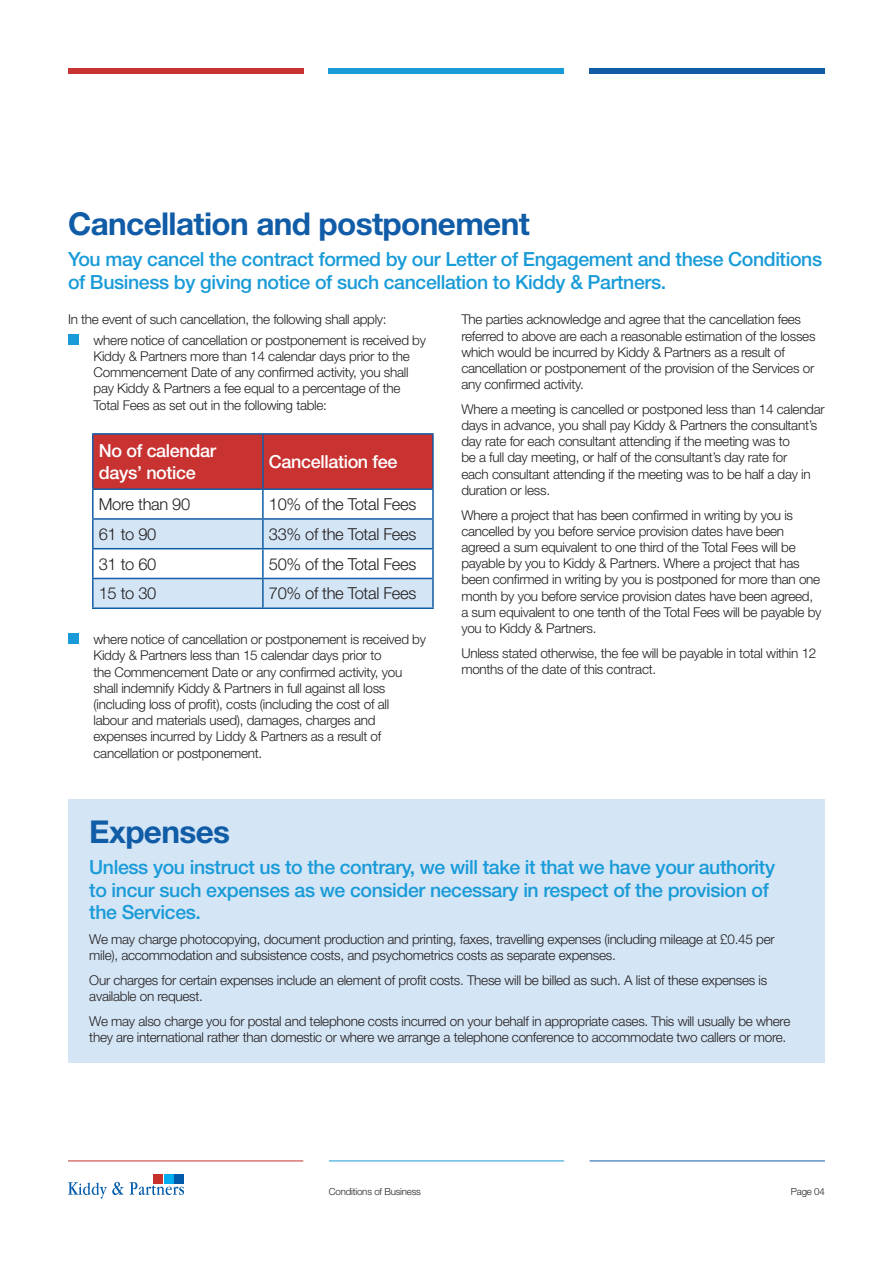
<style>
.page{position:relative;width:893px;height:1263px;background:#fff}
.page>*{position:absolute;margin:0;border:0;box-sizing:border-box;transform-origin:0 0}
.t1{font:700 31.5px "Helvetica Neue LT Std";letter-spacing:-.02em;color:#105ca6}
.t2{font:500 19.5px/22.5px "Helvetica Neue LT Std";letter-spacing:-.02em;color:#199bd8}
.t3{font:500 18px/21.6px "Helvetica Neue LT Std";letter-spacing:-.02em;color:#fff}
.t4{font:300 16.5px "Helvetica Neue LT Std";letter-spacing:-.02em;color:#231f20}
.t5{font:300 13.5px/16.2px "Helvetica Neue LT Std";letter-spacing:-.02em;color:#231f20}
.t6{font:300 9.75px "Helvetica Neue LT Std";letter-spacing:-.02em;color:#231f20}
</style>
<div class="page">
<div style="left:68px;top:68px;width:235px;height:6px;background:#c83231"></div>
<div style="left:329px;top:68px;width:235px;height:6px;background:#199bd8"></div>
<div style="left:590px;top:68px;width:235px;height:6px;background:#105ca6"></div>
<svg style="left:68px;top:1182px;width:56px;height:16px"></svg>
<svg style="left:130px;top:1182px;width:54px;height:13px"></svg>
<div style="left:154px;top:1174px;width:9px;height:10px;background:#c8302c"></div>
<div style="left:164px;top:1174px;width:10px;height:10px;background:#00aeef"></div>
<div style="left:175px;top:1174px;width:9px;height:10px;background:#015aaa"></div>
<hr style="left:329px;top:1161px;width:235px;height:1px;background:#199bd8">
<hr style="left:590px;top:1161px;width:235px;height:1px;background:#105ca6">
<hr style="left:68px;top:1161px;width:235px;height:1px;background:#c83231">
<div style="left:94px;top:435px;width:338px;height:53px;background:#c83231"></div>
<svg style="left:94px;top:520px;width:338px;height:87px"></svg>
<hr style="left:92px;top:490px;width:2px;height:28px;background:#105ca6">
<hr style="left:262px;top:490px;width:2px;height:28px;background:#105ca6">
<hr style="left:432px;top:490px;width:2px;height:28px;background:#105ca6">
<hr style="left:92px;top:518px;width:171px;height:2px;background:#105ca6">
<hr style="left:92px;top:520px;width:2px;height:28px;background:#105ca6">
<hr style="left:263px;top:518px;width:171px;height:2px;background:#105ca6">
<hr style="left:262px;top:520px;width:2px;height:28px;background:#105ca6">
<hr style="left:432px;top:520px;width:2px;height:28px;background:#105ca6">
<hr style="left:92px;top:548px;width:171px;height:1px;background:#105ca6">
<hr style="left:92px;top:549px;width:2px;height:29px;background:#105ca6">
<hr style="left:263px;top:548px;width:171px;height:1px;background:#105ca6">
<hr style="left:262px;top:549px;width:2px;height:29px;background:#105ca6">
<hr style="left:432px;top:549px;width:2px;height:29px;background:#105ca6">
<hr style="left:92px;top:578px;width:171px;height:1px;background:#105ca6">
<hr style="left:92px;top:579px;width:2px;height:28px;background:#105ca6">
<hr style="left:263px;top:578px;width:171px;height:1px;background:#105ca6">
<hr style="left:262px;top:579px;width:2px;height:28px;background:#105ca6">
<hr style="left:432px;top:579px;width:2px;height:28px;background:#105ca6">
<hr style="left:92px;top:607px;width:171px;height:2px;background:#105ca6">
<hr style="left:263px;top:607px;width:171px;height:2px;background:#105ca6">
<hr style="left:92px;top:433px;width:171px;height:2px;background:#105ca6">
<hr style="left:92px;top:435px;width:2px;height:53px;background:#105ca6">
<hr style="left:263px;top:433px;width:171px;height:2px;background:#105ca6">
<hr style="left:262px;top:435px;width:2px;height:53px;background:#105ca6">
<hr style="left:432px;top:435px;width:2px;height:53px;background:#105ca6">
<hr style="left:92px;top:488px;width:171px;height:2px;background:#105ca6">
<hr style="left:263px;top:488px;width:171px;height:2px;background:#105ca6">
<div style="left:68px;top:334px;width:11px;height:11px;background:#199bd8"></div>
<div style="left:68px;top:634px;width:11px;height:10px;background:#199bd8"></div>
<div style="left:68px;top:799px;width:757px;height:264px;background:#d4e5f5"></div>
<p class="t1" style="left:68px;top:204px;width:463px">Cancellation and postponement</p>
<p class="t2" style="left:68px;top:248px;width:756px">You may cancel the contract formed by our Letter of Engagement and these Conditions of Business by giving notice of such cancellation to Kiddy &amp; Partners.</p>
<p class="t5" style="left:68px;top:311px;width:320px">In the event of such cancellation, the following shall apply:</p>
<p class="t5" style="left:94px;top:332px;width:334px">where notice of cancellation or postponement is received by Kiddy &amp; Partners more than 14 calendar days prior to the Commencement Date of any confirmed activity, you shall pay Kiddy &amp; Partners a fee equal to a percentage of the Total Fees as set out in the following table:</p>
<p class="t3" style="left:99px;top:440px;width:119px">No of calendar days’ notice</p>
<p class="t3" style="left:269px;top:451px;width:130px">Cancellation fee</p>
<p class="t4" style="left:99px;top:494px;width:93px">More than 90</p>
<p class="t4" style="left:269px;top:494px;width:149px">10% of the Total Fees</p>
<p class="t4" style="left:99px;top:524px;width:59px">61 to 90</p>
<p class="t4" style="left:269px;top:524px;width:149px">33% of the Total Fees</p>
<p class="t4" style="left:99px;top:553px;width:59px">31 to 60</p>
<p class="t4" style="left:269px;top:553px;width:149px">50% of the Total Fees</p>
<p class="t4" style="left:99px;top:583px;width:59px">15 to 30</p>
<p class="t4" style="left:269px;top:583px;width:149px">70% of the Total Fees</p>
<p class="t5" style="left:94px;top:631px;width:334px">where notice of cancellation or postponement is received by Kiddy &amp; Partners less than 15 calendar days prior to<br>the Commencement Date or any confirmed activity, you shall indemnify Kiddy &amp; Partners in full against all loss (including loss of profit), costs (including the cost of all labour and materials used), damages, charges and expenses incurred by Liddy &amp; Partners as a result of cancellation or postponement.</p>
<p class="t5" style="left:461px;top:311px;width:356px">The parties acknowledge and agree that the cancellation fees referred to above are each a reasonable estimation of the losses which would be incurred by Kiddy &amp; Partners as a result of cancellation or postponement of the provision of the Services or any confirmed activity.</p>
<p class="t5" style="left:461px;top:401px;width:365px">Where a meeting is cancelled or postponed less than 14 calendar days in advance, you shall pay Kiddy &amp; Partners the consultant’s day rate for each consultant attending if the meeting was to<br>be a full day meeting, or half of the consultant’s day rate for<br>each consultant attending if the meeting was to be half a day in duration or less.</p>
<p class="t5" style="left:461px;top:506px;width:362px">Where a project that has been confirmed in writing by you is cancelled by you before service provision dates have been agreed a sum equivalent to one third of the Total Fees will be payable by you to Kiddy &amp; Partners. Where a project that has been confirmed in writing by you is postponed for more than one month by you before service provision dates have been agreed, a sum equivalent to one tenth of the Total Fees will be payable by you to Kiddy &amp; Partners.</p>
<p class="t5" style="left:461px;top:644px;width:356px">Unless stated otherwise, the fee will be payable in total within 12 months of the date of this contract.</p>
<p class="t1" style="left:89px;top:812px;width:142px">Expenses</p>
<p class="t2" style="left:89px;top:856px;width:687px">Unless you instruct us to the contrary, we will take it that we have your authority to incur such expenses as we consider necessary in respect of the provision of the Services.</p>
<p class="t5" style="left:89px;top:931px;width:687px">We may charge photocopying, document production and printing, faxes, travelling expenses (including mileage at £0.45 per mile), accommodation and subsistence costs, and psychometrics costs as separate expenses.</p>
<p class="t5" style="left:89px;top:972px;width:679px">Our charges for certain expenses include an element of profit costs. These will be billed as such. A list of these expenses is available on request.</p>
<p class="t5" style="left:89px;top:1012px;width:702px">We may also charge you for postal and telephone costs incurred on your behalf in appropriate cases. This will usually be where they are international rather than domestic or where we arrange a telephone conference to accommodate two callers or more.</p>
<p class="t6" style="left:329px;top:1185px;width:94px">Conditions of Business</p>
<p class="t6" style="left:791px;top:1185px;width:36px">Page 04</p>
</div>
